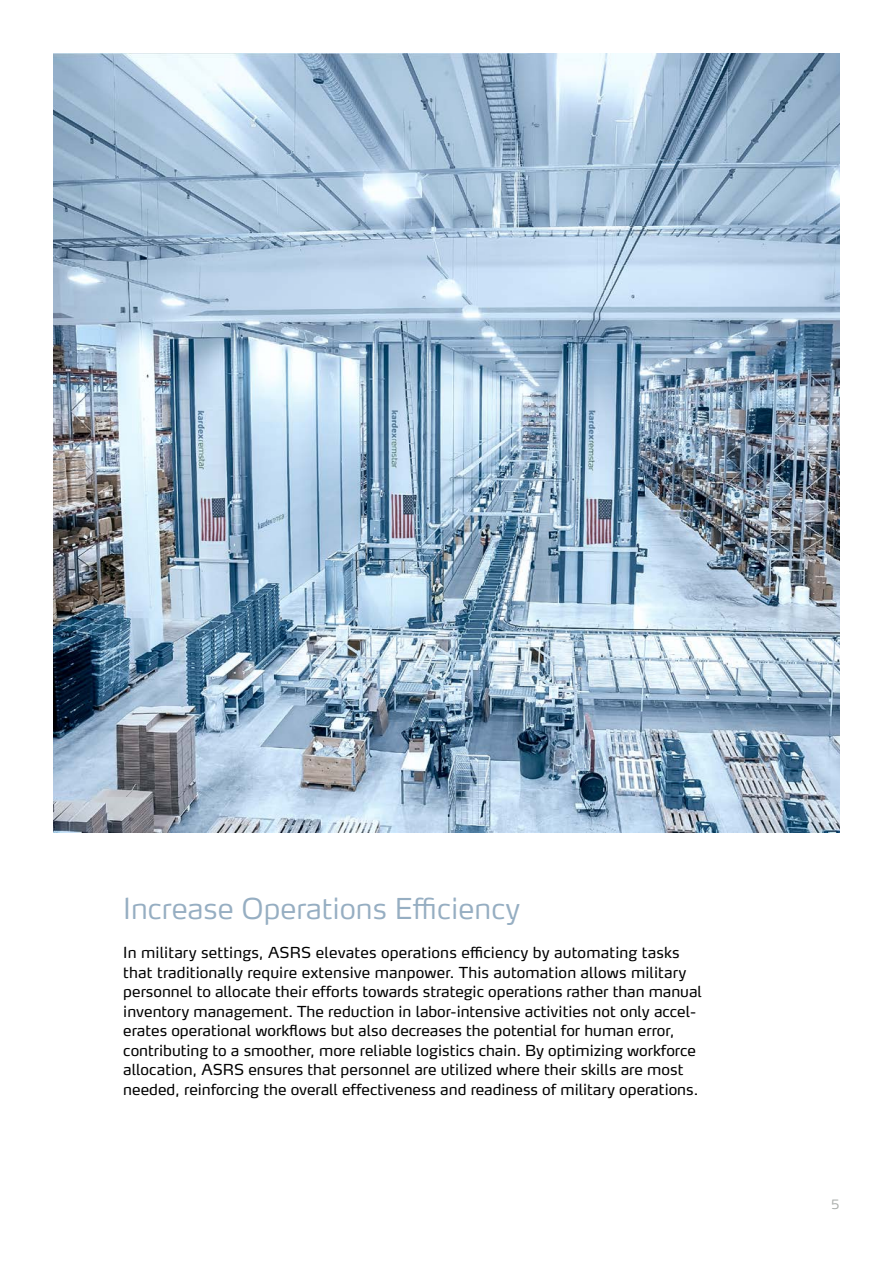
<style>
.page{position:relative;width:893px;height:1263px;background:#fff}
.page>*{position:absolute;margin:0;border:0;box-sizing:border-box;transform-origin:0 0}
.t1{font:300 28.5px "Max Pro";color:#96aec2}
.t2{font:15px/19.5px "Max Pro";color:#000}
.t3{font:300 12.75px "Max Pro";color:#a8aca9}
</style>
<div class="page">
<img style="left:54px;top:54px;width:785px;height:778px">
<h1 class="t1" style="left:123px;top:885px;width:398px">Increase Operations Efficiency</h1>
<p class="t2" style="left:123px;top:941px;width:580px">In military settings, ASRS elevates operations efficiency by automating tasks that traditionally require extensive manpower. This automation allows military personnel to allocate their efforts towards strategic operations rather than manual inventory management. The reduction in labor-intensive activities not only accel&shy;erates operational workflows but also decreases the potential for human error, contributing to a smoother, more reliable logistics chain. By optimizing workforce allocation, ASRS ensures that personnel are utilized where their skills are most needed, reinforcing the overall effectiveness and readiness of military operations.</p>
<p class="t3" style="left:831px;top:1194px;width:9px">5</p>
</div>
